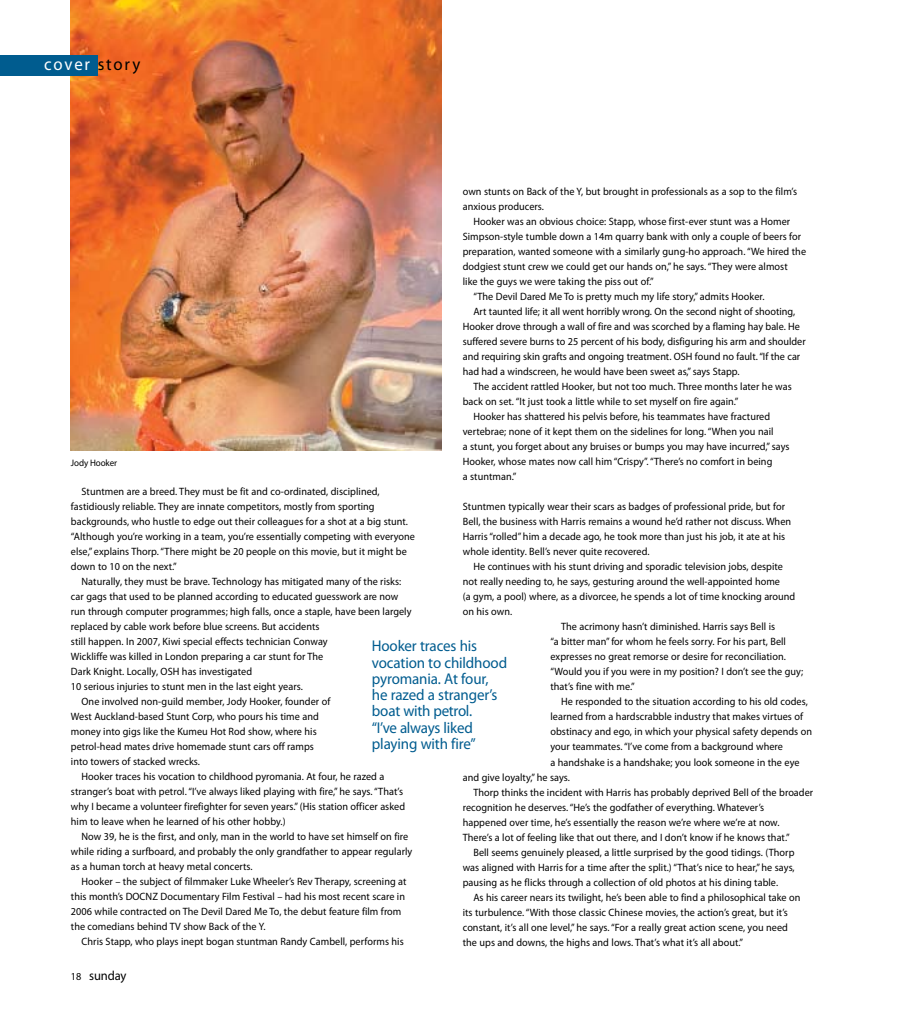
<style>
.page{position:relative;width:922px;height:1028px;background:#fff}
.page>*{position:absolute;margin:0;border:0;box-sizing:border-box;transform-origin:0 0}
.t1{font:17.5px "Myriad Pro";letter-spacing:.105em;color:#fff;scale:.96 1}
.t2{font:15.62px/16.2px "Myriad Pro";letter-spacing:-.01em;color:#005c8f;scale:.96 1}
.t3{font:13.12px "Myriad Pro";letter-spacing:-.01em;color:#000;scale:.96 1}
.t4{font:10.62px/15px "Myriad Pro";letter-spacing:.005em;color:#000;scale:.96 1}
.t5{font:9.38px "Myriad Pro";letter-spacing:-.01em;color:#000;scale:.96 1}
.s1{color:#000}
.s2{font-size:10.62px}
</style>
<div class="page">
<img style="left:71px;top:0;width:370px;height:450px">
<div style="left:0;top:55px;width:97px;height:20px;background:#005c8f"></div>
<h1 class="t1" style="left:44px;top:54px;width:101px">cover <span class="s1">story</span></h1>
<p class="t4" style="left:462px;top:184px;width:349px">own stunts on Back of the Y, but brought in professionals as a sop to the film’s anxious producers.</p>
<p class="t4" style="left:473px;top:214px;width:331px">Hooker was an obvious choice: Stapp, whose first-ever stunt was a Homer</p>
<p class="t4" style="left:462px;top:229px;width:354px">Simpson-style tumble down a 14m quarry bank with only a couple of beers for</p>
<p class="t4" style="left:462px;top:244px;width:359px">preparation, wanted someone with a similarly gung-ho approach. “We hired the</p>
<p class="t4" style="left:462px;top:259px;width:340px">dodgiest stunt crew we could get our hands on,” he says. “They were almost</p>
<p class="t4" style="left:462px;top:274px;width:200px">like the guys we were taking the piss out of.”</p>
<p class="t4" style="left:473px;top:289px;width:304px">“The Devil Dared Me To is pretty much my life story,” admits Hooker.</p>
<p class="t4" style="left:473px;top:304px;width:336px">Art taunted life; it all went horribly wrong. On the second night of shooting,</p>
<p class="t4" style="left:462px;top:319px;width:352px">Hooker drove through a wall of fire and was scorched by a flaming hay bale. He</p>
<p class="t4" style="left:462px;top:334px;width:358px">suffered severe burns to 25 percent of his body, disfiguring his arm and shoulder</p>
<p class="t4" style="left:462px;top:349px;width:353px">and requiring skin grafts and ongoing treatment. OSH found no fault. “If the car</p>
<p class="t4" style="left:462px;top:364px;width:290px">had had a windscreen, he would have been sweet as,” says Stapp.</p>
<p class="t4" style="left:473px;top:379px;width:333px">The accident rattled Hooker, but not too much. Three months later he was</p>
<p class="t4" style="left:462px;top:394px;width:289px">back on set. “It just took a little while to set myself on fire again.”</p>
<p class="t4" style="left:473px;top:409px;width:310px">Hooker has shattered his pelvis before, his teammates have fractured</p>
<p class="t4" style="left:462px;top:424px;width:325px">vertebrae; none of it kept them on the sidelines for long. “When you nail</p>
<p class="t4" style="left:462px;top:439px;width:342px">a stunt, you forget about any bruises or bumps you may have incurred,” says</p>
<p class="t4" style="left:462px;top:454px;width:324px">Hooker, whose mates now call him “Crispy”. “There’s no comfort in being</p>
<p class="t4" style="left:462px;top:469px;width:57px">a stuntman.”</p>
<p class="t4" style="left:462px;top:499px;width:343px">Stuntmen typically wear their scars as badges of professional pride, but for Bell, the business with Harris remains a wound he’d rather not discuss. When Harris “rolled” him a decade ago, he took more than just his job, it ate at his whole identity. Bell’s never quite recovered.</p>
<p class="t4" style="left:473px;top:559px;width:324px">He continues with his stunt driving and sporadic television jobs, despite</p>
<p class="t4" style="left:462px;top:574px;width:332px">not really needing to, he says, gesturing around the well-appointed home</p>
<p class="t4" style="left:462px;top:589px;width:348px">(a gym, a pool) where, as a divorcee, he spends a lot of time knocking around</p>
<p class="t4" style="left:462px;top:604px;width:53px">on his own.</p>
<p class="t4" style="left:561px;top:619px;width:224px">The acrimony hasn’t diminished. Harris says Bell is</p>
<p class="t4" style="left:550px;top:634px;width:247px">“a bitter man” for whom he feels sorry. For his part, Bell</p>
<p class="t4" style="left:550px;top:649px;width:247px">expresses no great remorse or desire for reconciliation.</p>
<p class="t4" style="left:550px;top:664px;width:265px">“Would you if you were in my position? I don’t see the guy;</p>
<p class="t4" style="left:550px;top:679px;width:89px">that’s fine with me.”</p>
<p class="t4" style="left:561px;top:694px;width:258px">He responded to the situation according to his old codes,</p>
<p class="t4" style="left:550px;top:709px;width:264px">learned from a hardscrabble industry that makes virtues of</p>
<p class="t4" style="left:550px;top:724px;width:274px">obstinacy and ego, in which your physical safety depends on</p>
<p class="t4" style="left:550px;top:739px;width:244px">your teammates. “I’ve come from a background where</p>
<p class="t4" style="left:550px;top:754px;width:261px">a handshake is a handshake; you look someone in the eye</p>
<p class="t4" style="left:462px;top:769px;width:113px">and give loyalty,” he says.</p>
<p class="t4" style="left:473px;top:784px;width:355px">Thorp thinks the incident with Harris has probably deprived Bell of the broader</p>
<p class="t4" style="left:462px;top:799px;width:315px">recognition he deserves. “He’s the godfather of everything. Whatever’s</p>
<p class="t4" style="left:462px;top:814px;width:331px">happened over time, he’s essentially the reason we’re where we’re at now.</p>
<p class="t4" style="left:462px;top:829px;width:342px">There’s a lot of feeling like that out there, and I don’t know if he knows that.”</p>
<p class="t4" style="left:473px;top:844px;width:336px">Bell seems genuinely pleased, a little surprised by the good tidings. (Thorp</p>
<p class="t4" style="left:462px;top:859px;width:347px">was aligned with Harris for a time after the split.) “That’s nice to hear,” he says,</p>
<p class="t4" style="left:462px;top:874px;width:330px">pausing as he flicks through a collection of old photos at his dining table.</p>
<p class="t4" style="left:473px;top:889px;width:342px">As his career nears its twilight, he’s been able to find a philosophical take on</p>
<p class="t4" style="left:462px;top:904px;width:340px">its turbulence. “With those classic Chinese movies, the action’s great, but it’s</p>
<p class="t4" style="left:462px;top:919px;width:340px">constant, it’s all one level,” he says. “For a really great action scene, you need</p>
<p class="t4" style="left:462px;top:934px;width:293px">the ups and downs, the highs and lows. That’s what it’s all about.”</p>
<p class="t5" style="left:71px;top:457px;width:50px">Jody Hooker</p>
<p class="t4" style="left:71px;top:484px;width:360px;text-indent:11px">Stuntmen are a breed. They must be fit and co-ordinated, disciplined, fastidiously reliable. They are innate competitors, mostly from sporting backgrounds, who hustle to edge out their colleagues for a shot at a big stunt. “Although you’re working in a team, you’re essentially competing with everyone else,” explains Thorp. “There might be 20 people on this movie, but it might be down to 10 on the next.”</p>
<p class="t4" style="left:81px;top:574px;width:334px">Naturally, they must be brave. Technology has mitigated many of the risks:</p>
<p class="t4" style="left:71px;top:589px;width:342px">car gags that used to be planned according to educated guesswork are now</p>
<p class="t4" style="left:71px;top:604px;width:356px">run through computer programmes; high falls, once a staple, have been largely</p>
<p class="t4" style="left:71px;top:619px;width:260px">replaced by cable work before blue screens. But accidents</p>
<p class="t4" style="left:71px;top:634px;width:269px">still happen. In 2007, Kiwi special effects technician Conway</p>
<p class="t4" style="left:71px;top:649px;width:264px">Wickliffe was killed in London preparing a car stunt for The</p>
<p class="t4" style="left:71px;top:664px;width:190px">Dark Knight. Locally, OSH has investigated</p>
<p class="t4" style="left:71px;top:679px;width:243px">10 serious injuries to stunt men in the last eight years.</p>
<p class="t4" style="left:81px;top:694px;width:260px">One involved non-guild member, Jody Hooker, founder of</p>
<p class="t4" style="left:71px;top:709px;width:260px">West Auckland-based Stunt Corp, who pours his time and</p>
<p class="t4" style="left:71px;top:724px;width:257px">money into gigs like the Kumeu Hot Rod show, where his</p>
<p class="t4" style="left:71px;top:739px;width:254px">petrol-head mates drive homemade stunt cars off ramps</p>
<p class="t4" style="left:71px;top:754px;width:136px">into towers of stacked wrecks.</p>
<p class="t4" style="left:81px;top:769px;width:317px">Hooker traces his vocation to childhood pyromania. At four, he razed a</p>
<p class="t4" style="left:71px;top:784px;width:347px">stranger’s boat with petrol. “I’ve always liked playing with fire,” he says. “That’s</p>
<p class="t4" style="left:71px;top:799px;width:349px">why I became a volunteer firefighter for seven years.” (His station officer asked</p>
<p class="t4" style="left:71px;top:814px;width:225px">him to leave when he learned of his other hobby.)</p>
<p class="t4" style="left:81px;top:829px;width:342px">Now 39, he is the first, and only, man in the world to have set himself on fire</p>
<p class="t4" style="left:71px;top:844px;width:357px">while riding a surfboard, and probably the only grandfather to appear regularly</p>
<p class="t4" style="left:71px;top:859px;width:191px">as a human torch at heavy metal concerts.</p>
<p class="t4" style="left:81px;top:874px;width:340px">Hooker – the subject of filmmaker Luke Wheeler’s Rev Therapy, screening at</p>
<p class="t4" style="left:71px;top:889px;width:349px">this month’s DOCNZ Documentary Film Festival – had his most recent scare in</p>
<p class="t4" style="left:71px;top:904px;width:346px">2006 while contracted on The Devil Dared Me To, the debut feature film from</p>
<p class="t4" style="left:71px;top:919px;width:204px">the comedians behind TV show Back of the Y.</p>
<p class="t4" style="left:81px;top:934px;width:337px">Chris Stapp, who plays inept bogan stuntman Randy Cambell, performs his</p>
<h2 class="t2" style="left:372px;top:637px;width:142px">Hooker traces his vocation to childhood pyromania. At four, he razed a stranger’s boat with petrol.<br>“I’ve always liked playing with fire”</h2>
<p class="t3" style="left:71px;top:967px;width:59px"><span class="s2">18</span> sunday</p>
</div>
